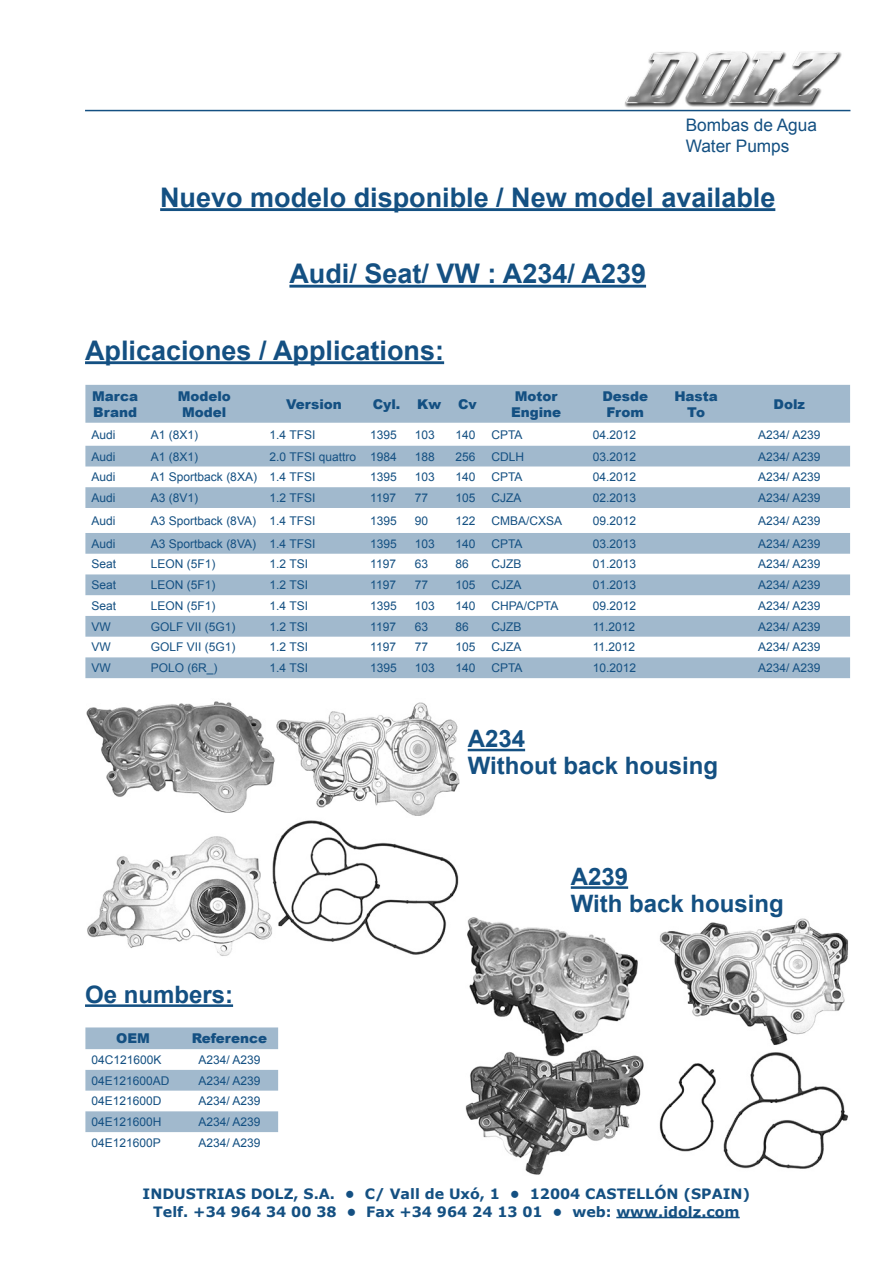
<style>
.page{position:relative;width:893px;height:1263px;background:#fff}
.page>*{position:absolute;margin:0;border:0;box-sizing:border-box;transform-origin:0 0}
.t1{font:700 27px "Arial";color:#145082}
.t2{font:700 24px "Arial";color:#145082}
.t3{font:17.25px "Arial";color:#145082}
.t4{font:700 14.25px/17.1px "Verdana";color:#145082;text-align:center}
.t5{font:900 13.5px/16.2px "Arial";color:#145082;text-align:center}
.t6{font:12px "Arial";color:#145082}
</style>
<div class="page">
<img style="left:610px;top:51px;width:240px;height:61px">
<hr style="left:85px;top:110px;width:765px;height:1px;background:#145082">
<hr style="left:160px;top:208px;width:615px;height:3px;background:#145082">
<hr style="left:85px;top:361px;width:359px;height:3px;background:#145082">
<hr style="left:616px;top:1217px;width:124px;height:1px;background:#145082">
<hr style="left:289px;top:285px;width:357px;height:3px;background:#145082">
<hr style="left:85px;top:1004px;width:148px;height:3px;background:#145082">
<img style="left:86px;top:701px;width:374px;height:255px">
<svg style="left:85px;top:385px;width:765px;height:293px;fill:#a1b9cd"></svg>
<svg style="left:85px;top:1027px;width:193px;height:105px"></svg>
<img style="left:465px;top:917px;width:383px;height:258px">
<hr style="left:468px;top:749px;width:57px;height:2px;background:#145082">
<hr style="left:571px;top:886px;width:57px;height:3px;background:#145082">
<p class="t3" style="left:686px;top:113px;width:133px">Bombas de Agua</p>
<p class="t3" style="left:686px;top:134px;width:105px">Water Pumps</p>
<h1 class="t1" style="left:160px;top:179px;width:617px">Nuevo modelo disponible / New model available</h1>
<p class="t1" style="left:289px;top:256px;width:358px">Audi/ Seat/ VW : A234/ A239</p>
<h1 class="t1" style="left:85px;top:332px;width:361px">Aplicaciones / Applications:</h1>
<p class="t5" style="left:92px;top:387px;width:47px">Marca</p>
<p class="t5" style="left:93px;top:403px;width:45px">Brand</p>
<p class="t5" style="left:178px;top:387px;width:55px">Modelo</p>
<p class="t5" style="left:182px;top:403px;width:46px">Model</p>
<p class="t5" style="left:286px;top:395px;width:57px">Version</p>
<p class="t5" style="left:373px;top:395px;width:29px">Cyl.</p>
<p class="t5" style="left:417px;top:395px;width:25px">Kw</p>
<p class="t5" style="left:458px;top:395px;width:20px">Cv</p>
<p class="t5" style="left:515px;top:387px;width:44px">Motor</p>
<p class="t5" style="left:511px;top:403px;width:52px">Engine</p>
<p class="t5" style="left:602px;top:387px;width:47px">Desde</p>
<p class="t5" style="left:607px;top:403px;width:39px">From</p>
<p class="t5" style="left:674px;top:387px;width:45px">Hasta<br>To</p>
<p class="t5" style="left:774px;top:395px;width:33px">Dolz</p>
<p class="t6" style="left:91px;top:426px;width:26px">Audi</p>
<p class="t6" style="left:151px;top:426px;width:49px">A1 (8X1)</p>
<p class="t6" style="left:270px;top:426px;width:47px">1.4 TFSI</p>
<p class="t6" style="left:370px;top:426px;width:28px">1395</p>
<p class="t6" style="left:415px;top:426px;width:22px">103</p>
<p class="t6" style="left:455px;top:426px;width:22px">140</p>
<p class="t6" style="left:491px;top:426px;width:33px">CPTA</p>
<p class="t6" style="left:593px;top:426px;width:45px">04.2012</p>
<p class="t6" style="left:758px;top:426px;width:64px">A234/ A239</p>
<p class="t6" style="left:91px;top:448px;width:26px">Audi</p>
<p class="t6" style="left:151px;top:448px;width:49px">A1 (8X1)</p>
<p class="t6" style="left:270px;top:448px;width:88px">2.0 TFSI quattro</p>
<p class="t6" style="left:370px;top:448px;width:28px">1984</p>
<p class="t6" style="left:415px;top:448px;width:22px">188</p>
<p class="t6" style="left:455px;top:448px;width:22px">256</p>
<p class="t6" style="left:491px;top:448px;width:34px">CDLH</p>
<p class="t6" style="left:593px;top:448px;width:45px">03.2012</p>
<p class="t6" style="left:758px;top:448px;width:64px">A234/ A239</p>
<p class="t6" style="left:91px;top:469px;width:26px">Audi</p>
<p class="t6" style="left:151px;top:469px;width:108px">A1 Sportback (8XA)</p>
<p class="t6" style="left:270px;top:469px;width:47px">1.4 TFSI</p>
<p class="t6" style="left:370px;top:469px;width:28px">1395</p>
<p class="t6" style="left:415px;top:469px;width:22px">103</p>
<p class="t6" style="left:455px;top:469px;width:22px">140</p>
<p class="t6" style="left:491px;top:469px;width:33px">CPTA</p>
<p class="t6" style="left:593px;top:469px;width:45px">04.2012</p>
<p class="t6" style="left:758px;top:469px;width:64px">A234/ A239</p>
<p class="t6" style="left:91px;top:490px;width:26px">Audi</p>
<p class="t6" style="left:151px;top:490px;width:49px">A3 (8V1)</p>
<p class="t6" style="left:270px;top:490px;width:47px">1.2 TFSI</p>
<p class="t6" style="left:370px;top:490px;width:27px">1197</p>
<p class="t6" style="left:415px;top:490px;width:15px">77</p>
<p class="t6" style="left:455px;top:490px;width:22px">105</p>
<p class="t6" style="left:491px;top:490px;width:32px">CJZA</p>
<p class="t6" style="left:593px;top:490px;width:45px">02.2013</p>
<p class="t6" style="left:758px;top:490px;width:64px">A234/ A239</p>
<p class="t6" style="left:91px;top:513px;width:26px">Audi</p>
<p class="t6" style="left:151px;top:513px;width:107px">A3 Sportback (8VA)</p>
<p class="t6" style="left:270px;top:513px;width:47px">1.4 TFSI</p>
<p class="t6" style="left:370px;top:513px;width:28px">1395</p>
<p class="t6" style="left:415px;top:513px;width:15px">90</p>
<p class="t6" style="left:455px;top:513px;width:22px">122</p>
<p class="t6" style="left:491px;top:513px;width:72px">CMBA/CXSA</p>
<p class="t6" style="left:593px;top:513px;width:45px">09.2012</p>
<p class="t6" style="left:758px;top:513px;width:64px">A234/ A239</p>
<p class="t6" style="left:91px;top:536px;width:26px">Audi</p>
<p class="t6" style="left:151px;top:536px;width:107px">A3 Sportback (8VA)</p>
<p class="t6" style="left:270px;top:536px;width:47px">1.4 TFSI</p>
<p class="t6" style="left:370px;top:536px;width:28px">1395</p>
<p class="t6" style="left:415px;top:536px;width:22px">103</p>
<p class="t6" style="left:455px;top:536px;width:22px">140</p>
<p class="t6" style="left:491px;top:536px;width:33px">CPTA</p>
<p class="t6" style="left:593px;top:536px;width:45px">03.2013</p>
<p class="t6" style="left:758px;top:536px;width:64px">A234/ A239</p>
<p class="t6" style="left:91px;top:556px;width:26px">Seat</p>
<p class="t6" style="left:151px;top:556px;width:66px">LEON (5F1)</p>
<p class="t6" style="left:270px;top:556px;width:40px">1.2 TSI</p>
<p class="t6" style="left:370px;top:556px;width:27px">1197</p>
<p class="t6" style="left:415px;top:556px;width:15px">63</p>
<p class="t6" style="left:455px;top:556px;width:15px">86</p>
<p class="t6" style="left:491px;top:556px;width:31px">CJZB</p>
<p class="t6" style="left:593px;top:556px;width:45px">01.2013</p>
<p class="t6" style="left:758px;top:556px;width:64px">A234/ A239</p>
<p class="t6" style="left:91px;top:577px;width:26px">Seat</p>
<p class="t6" style="left:151px;top:577px;width:66px">LEON (5F1)</p>
<p class="t6" style="left:270px;top:577px;width:40px">1.2 TSI</p>
<p class="t6" style="left:370px;top:577px;width:27px">1197</p>
<p class="t6" style="left:415px;top:577px;width:15px">77</p>
<p class="t6" style="left:455px;top:577px;width:22px">105</p>
<p class="t6" style="left:491px;top:577px;width:32px">CJZA</p>
<p class="t6" style="left:593px;top:577px;width:45px">01.2013</p>
<p class="t6" style="left:758px;top:577px;width:64px">A234/ A239</p>
<p class="t6" style="left:91px;top:598px;width:26px">Seat</p>
<p class="t6" style="left:151px;top:598px;width:66px">LEON (5F1)</p>
<p class="t6" style="left:270px;top:598px;width:40px">1.4 TSI</p>
<p class="t6" style="left:370px;top:598px;width:28px">1395</p>
<p class="t6" style="left:415px;top:598px;width:22px">103</p>
<p class="t6" style="left:455px;top:598px;width:22px">140</p>
<p class="t6" style="left:491px;top:598px;width:68px">CHPA/CPTA</p>
<p class="t6" style="left:593px;top:598px;width:45px">09.2012</p>
<p class="t6" style="left:758px;top:598px;width:64px">A234/ A239</p>
<p class="t6" style="left:91px;top:619px;width:21px">VW</p>
<p class="t6" style="left:151px;top:619px;width:86px">GOLF VII (5G1)</p>
<p class="t6" style="left:270px;top:619px;width:40px">1.2 TSI</p>
<p class="t6" style="left:370px;top:619px;width:27px">1197</p>
<p class="t6" style="left:415px;top:619px;width:15px">63</p>
<p class="t6" style="left:455px;top:619px;width:15px">86</p>
<p class="t6" style="left:491px;top:619px;width:31px">CJZB</p>
<p class="t6" style="left:593px;top:619px;width:44px">11.2012</p>
<p class="t6" style="left:758px;top:619px;width:64px">A234/ A239</p>
<p class="t6" style="left:91px;top:639px;width:21px">VW</p>
<p class="t6" style="left:151px;top:639px;width:86px">GOLF VII (5G1)</p>
<p class="t6" style="left:270px;top:639px;width:40px">1.2 TSI</p>
<p class="t6" style="left:370px;top:639px;width:27px">1197</p>
<p class="t6" style="left:415px;top:639px;width:15px">77</p>
<p class="t6" style="left:455px;top:639px;width:22px">105</p>
<p class="t6" style="left:491px;top:639px;width:32px">CJZA</p>
<p class="t6" style="left:593px;top:639px;width:44px">11.2012</p>
<p class="t6" style="left:758px;top:639px;width:64px">A234/ A239</p>
<p class="t6" style="left:91px;top:660px;width:21px">VW</p>
<p class="t6" style="left:151px;top:660px;width:68px">POLO (6R_)</p>
<p class="t6" style="left:270px;top:660px;width:40px">1.4 TSI</p>
<p class="t6" style="left:370px;top:660px;width:28px">1395</p>
<p class="t6" style="left:415px;top:660px;width:22px">103</p>
<p class="t6" style="left:455px;top:660px;width:22px">140</p>
<p class="t6" style="left:491px;top:660px;width:33px">CPTA</p>
<p class="t6" style="left:593px;top:660px;width:45px">10.2012</p>
<p class="t6" style="left:758px;top:660px;width:64px">A234/ A239</p>
<p class="t2" style="left:468px;top:723px;width:59px">A234</p>
<p class="t2" style="left:468px;top:750px;width:252px">Without back housing</p>
<p class="t2" style="left:571px;top:861px;width:59px">A239</p>
<p class="t2" style="left:85px;top:979px;width:150px">Oe numbers:</p>
<p class="t5" style="left:116px;top:1030px;width:35px">OEM</p>
<p class="t5" style="left:192px;top:1030px;width:77px">Reference</p>
<p class="t6" style="left:91px;top:1052px;width:72px">04C121600K</p>
<p class="t6" style="left:198px;top:1052px;width:64px">A234/ A239</p>
<p class="t6" style="left:91px;top:1072px;width:80px">04E121600AD</p>
<p class="t6" style="left:198px;top:1072px;width:64px">A234/ A239</p>
<p class="t6" style="left:91px;top:1093px;width:72px">04E121600D</p>
<p class="t6" style="left:198px;top:1093px;width:64px">A234/ A239</p>
<p class="t6" style="left:91px;top:1114px;width:72px">04E121600H</p>
<p class="t6" style="left:198px;top:1114px;width:64px">A234/ A239</p>
<p class="t6" style="left:91px;top:1135px;width:71px">04E121600P</p>
<p class="t6" style="left:198px;top:1135px;width:64px">A234/ A239</p>
<p class="t2" style="left:571px;top:887px;width:215px">With back housing</p>
<p class="t4" style="left:143px;top:1185px;width:609px">INDUSTRIAS DOLZ, S.A. • C/ Vall de Uxó, 1 • 12004 CASTELLÓN (SPAIN)<br>Telf. +34 964 34 00 38 • Fax +34 964 24 13 01 • web: www.idolz.com</p>
</div>
